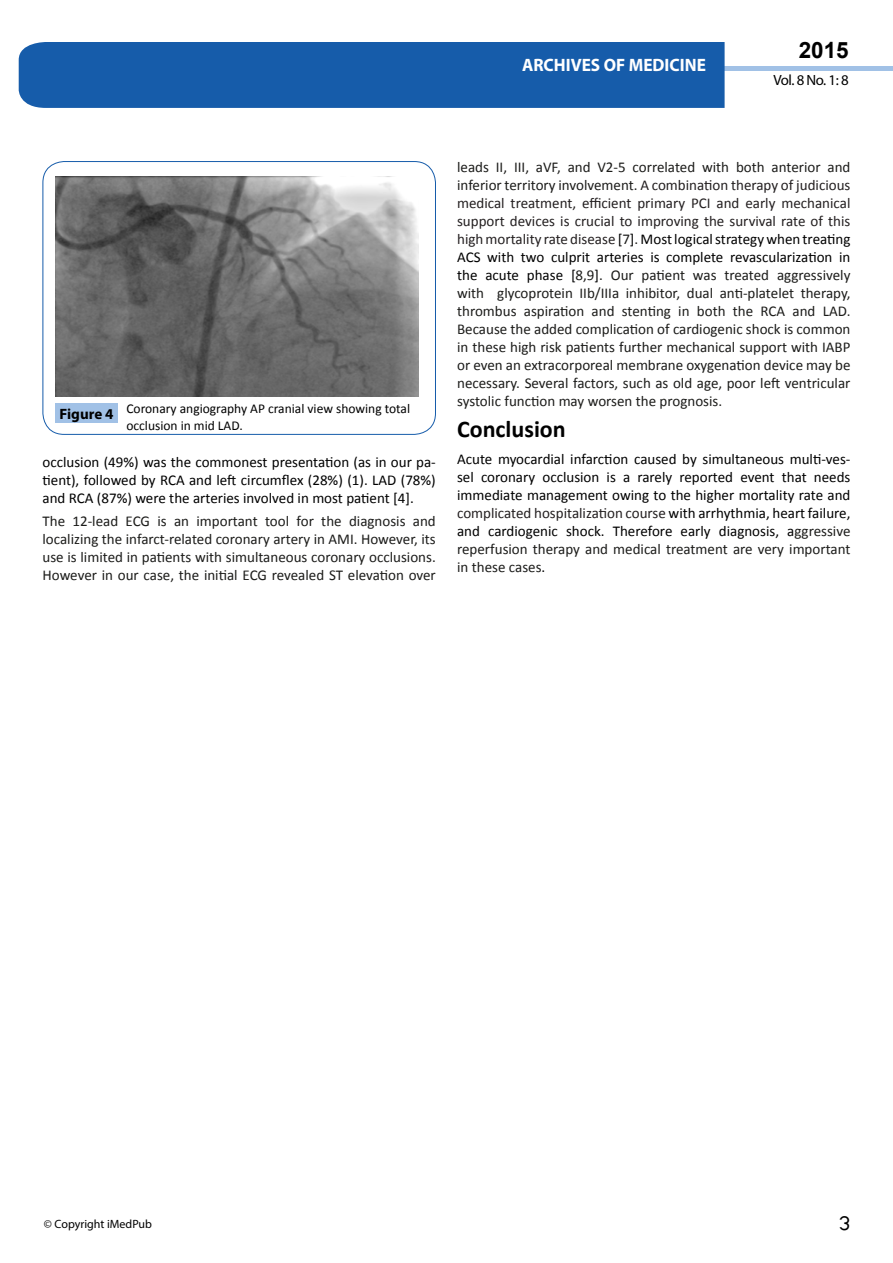
<style>
.page{position:relative;width:893px;height:1263px;background:#fff}
.page>*{position:absolute;margin:0;border:0;box-sizing:border-box;transform-origin:0 0}
.t1{font:25.5px "Tunga";color:#000}
.t2{font:700 24px "Calibri";color:#000}
.t3{font:700 22.5px "Arial";color:#000}
.t4{font:700 18px "Myriad Pro";color:#fff;scale:.96 1}
.t5{font:15px/18px "Calibri";color:#1c1c1a;text-align:justify}
.t6{font:15px/18px "Calibri";color:#000;text-align:justify}
.t7{font:700 15px "Myriad Pro";color:#000}
.t8{font:14.85px "Myriad Pro";color:#000}
.t9{font:13.5px/16.2px "Calibri";color:#000}
.t10{font:12px "Myriad Pro";color:#000}
.s1{color:#231f20}
.s2{color:#000}
.s3{color:#1c1c1a}
</style>
<div class="page">
<div style="left:722px;top:66px;width:171px;height:5px;background:#a1c1e6"></div>
<div style="left:19px;top:42px;width:706px;height:66px;background:#165caa"></div>
<div style="left:43px;top:161px;width:393px;height:274px;border:1px solid #165caa;border-radius:21px"></div>
<img style="left:55px;top:177px;width:364px;height:220px">
<div style="left:55px;top:403px;width:63px;height:20px;background:#a1c1e6"></div>
<p class="t4" style="left:522px;top:53px;width:193px">ARCHIVES OF MEDICINE</p>
<h3 class="t3" style="left:799px;top:35px;width:52px">2015</h3>
<p class="t8" style="left:773px;top:71px;width:77px">Vol. 8 No. 1: 8</p>
<p class="t7" style="left:60px;top:404px;width:56px">Figure 4</p>
<p class="t9" style="left:126px;top:401px;width:285px">Coronary angiography AP cranial view showing total occlusion in mid LAD.</p>
<p class="t6" style="left:43px;top:453px;width:395px">occlusion (49%) was the commonest presentation (as in our pa&shy;tient), followed by RCA and left circumflex (28%) (1). LAD (78%) and RCA (87%) were the arteries involved in most patient [4].</p>
<p class="t5" style="left:43px;top:512px;width:395px">The 12-lead ECG is an important tool for the diagnosis and localizing the infarct-related coronary artery in AMI. However, its use is limited in patients with simultaneous coronary occlusions.<br>However in our case, the initial ECG revealed ST elevation over</p>
<p class="t5" style="left:457px;top:158px;width:395px">leads II, III, aVF, and V2-5 correlated with both anterior and inferior territory involvement. <span class="s1">A combination therapy of judicious medical treatment, efficient primary PCI and early mechanical support devices is crucial to improving the survival rate of this high mortality rate disease</span> <span class="s2">[</span>7<span class="s2">]</span>. <span class="s2">Most logical strategy when treating ACS with two culprit arteries is complete revascularization in the acute phase [</span>8,9<span class="s2">]</span>. Our patient was treated aggressively with glycoprotein IIb/IIIa inhibitor, dual anti-platelet therapy, thrombus aspiration and stenting in both the RCA and LAD.<br>Because the added complication of cardiogenic shock is common in these high risk patients further mechanical support with IABP or even an extracorporeal membrane oxygenation device may be necessary. Several factors, such as old age, poor left ventricular systolic function may worsen the prognosis.</p>
<h2 class="t2" style="left:457px;top:414px;width:110px">Conclusion</h2>
<p class="t6" style="left:457px;top:450px;width:395px">Acute myocardial infarction caused by simultaneous multi-ves&shy;sel coronary occlusion is a rarely reported event that needs immediate management owing to the higher mortality rate and <span class="s1">complicated hospitalization course</span> with arrhythmia, heart failure, and cardiogenic shock. Therefore early diagnosis, a<span class="s3">ggressive reperfusion therapy and medical treatment are very important in these cases</span>.</p>
<p class="t10" style="left:44px;top:1217px;width:110px">© Copyright iMedPub</p>
<h1 class="t1" style="left:839px;top:1206px;width:13px">3</h1>
</div>
